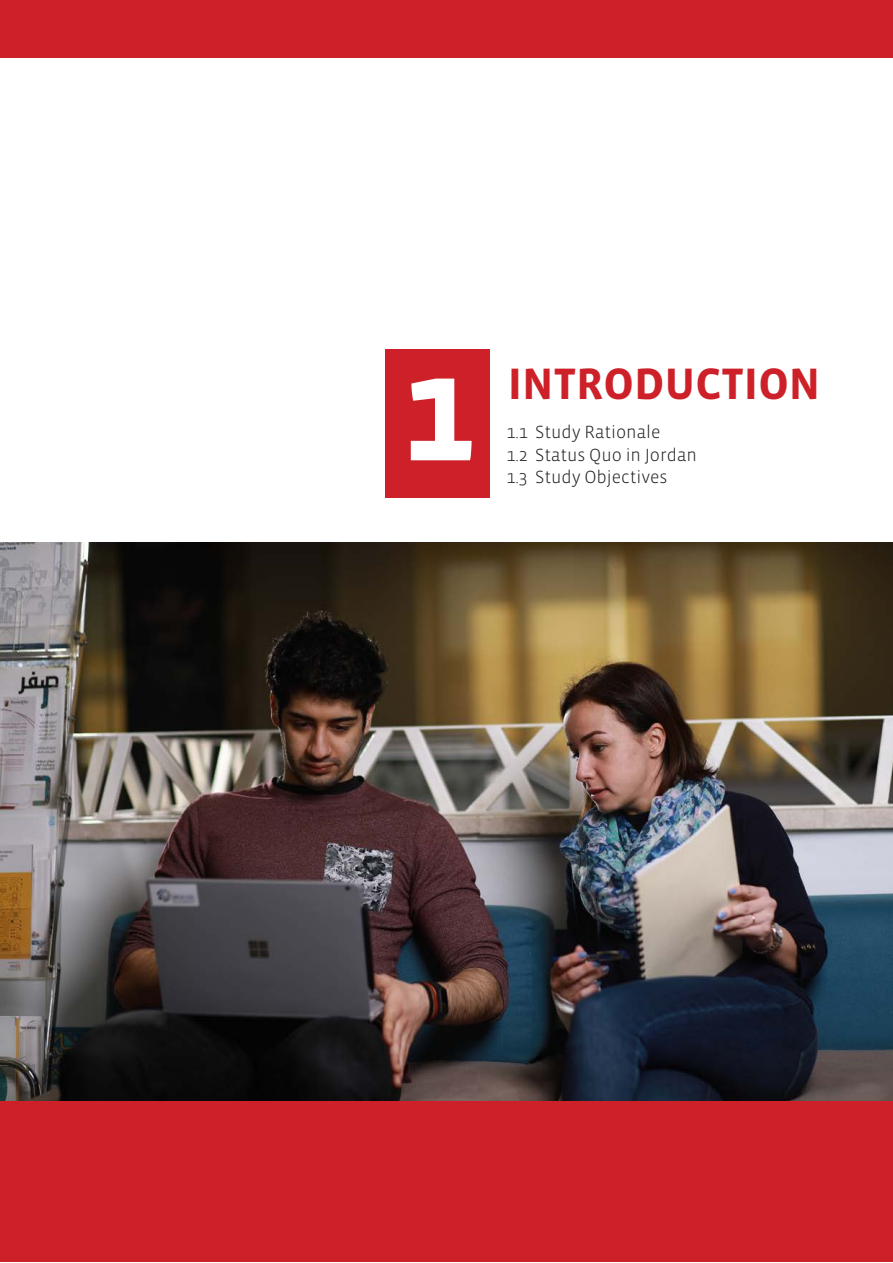
<style>
.page{position:relative;width:893px;height:1263px;background:#fff}
.page>*{position:absolute;margin:0;border:0;box-sizing:border-box;transform-origin:0 0}
.white_title{font:700 150px "Vista Sans";color:#fff}
.white_title-2{font:700 45px "Vista Sans";color:#cd2028}
.Paragraph_Style_1{font:300 18px "Vista Sans";color:#231f20}
</style>
<div class="page">
<div style="left:385px;top:349px;width:105px;height:148px;background:#cd2028"></div>
<img style="left:0;top:542px;width:893px;height:559px">
<div style="left:0;top:1101px;width:893px;height:161px;background:#cd2028"></div>
<div style="left:0;top:0;width:893px;height:57px;background:#cd2028"></div>
<p class="white_title" style="left:401px;top:333px;width:76px">1</p>
<p class="white_title-2" style="left:508px;top:361px;width:314px">INTRODUCTION</p>
<p class="Paragraph_Style_1" style="left:506px;top:423px;width:156px">1.1 Study Rationale</p>
<p class="Paragraph_Style_1" style="left:506px;top:445px;width:192px">1.2 Status Quo in Jordan</p>
<p class="Paragraph_Style_1" style="left:506px;top:468px;width:163px">1.3 Study Objectives</p>
</div>
